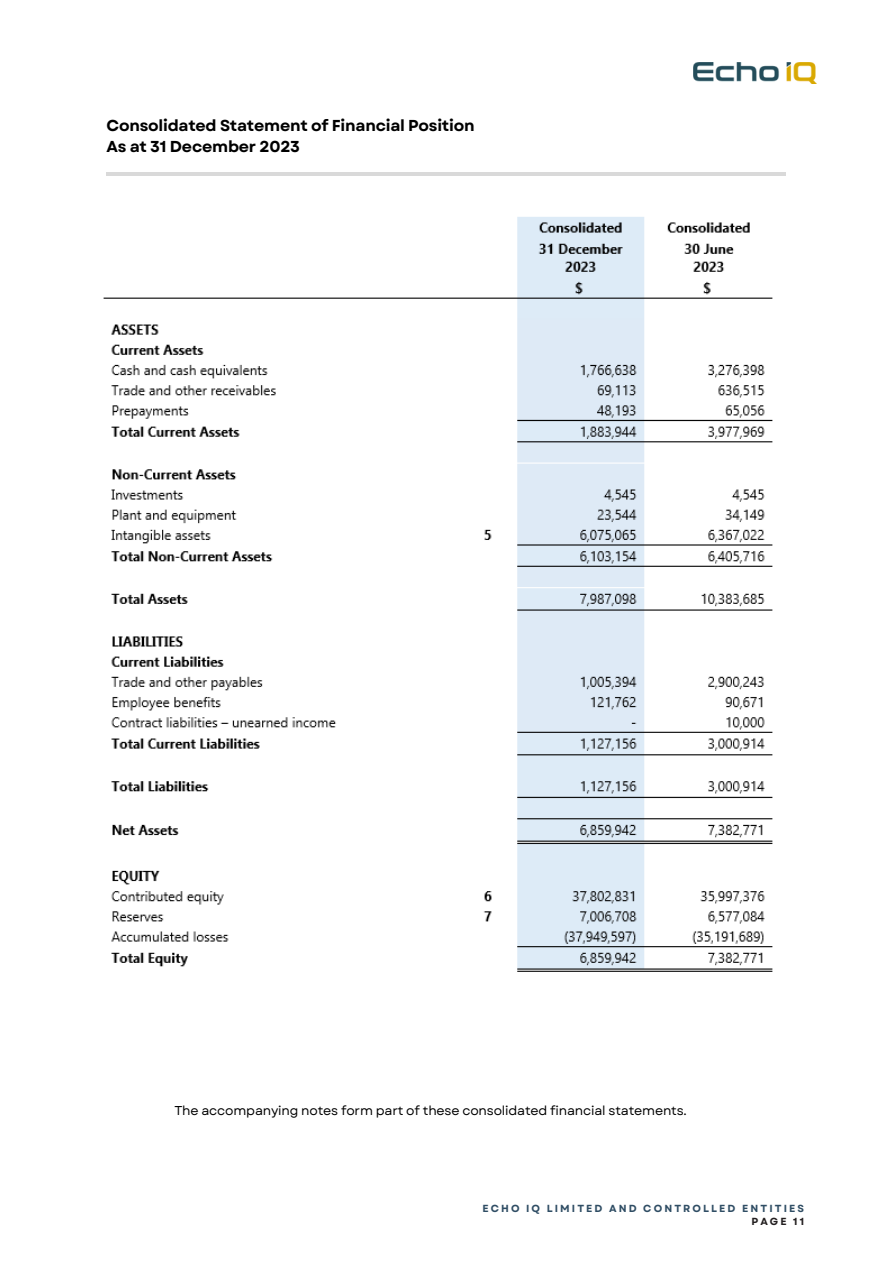
<style>
.page{position:relative;width:893px;height:1264px;background:#fff}
.page>*{position:absolute;margin:0;border:0;box-sizing:border-box;transform-origin:0 0}
.t1{font:700 15.75px/21.3px "Garet";letter-spacing:-.015em;color:#000}
.t2{font:12.75px "Garet";letter-spacing:-.015em;color:#000}
.t3{font:700 10.2px "Garet";letter-spacing:.205em;color:#2f4d64}
.t4{font:700 10.2px "Garet";letter-spacing:.205em;color:#231f20}
</style>
<div class="page">
<img style="left:693px;top:62px;width:123px;height:22px">
<hr style="left:106px;top:172px;width:679px;height:3px;background:#d9d9d9">
<img style="left:103px;top:217px;width:670px;height:755px">
<p class="t1" style="left:106px;top:115px;width:369px">Consolidated Statement of Financial Position<br>As at 31 December 2023</p>
<p class="t2" style="left:174px;top:1101px;width:514px">The accompanying notes form part of these consolidated financial statements.</p>
<p class="t3" style="left:482px;top:1200px;width:323px">ECHO IQ LIMITED AND CONTROLLED ENTITIES</p>
<p class="t4" style="left:751px;top:1213px;width:54px">PAGE 11</p>
</div>
